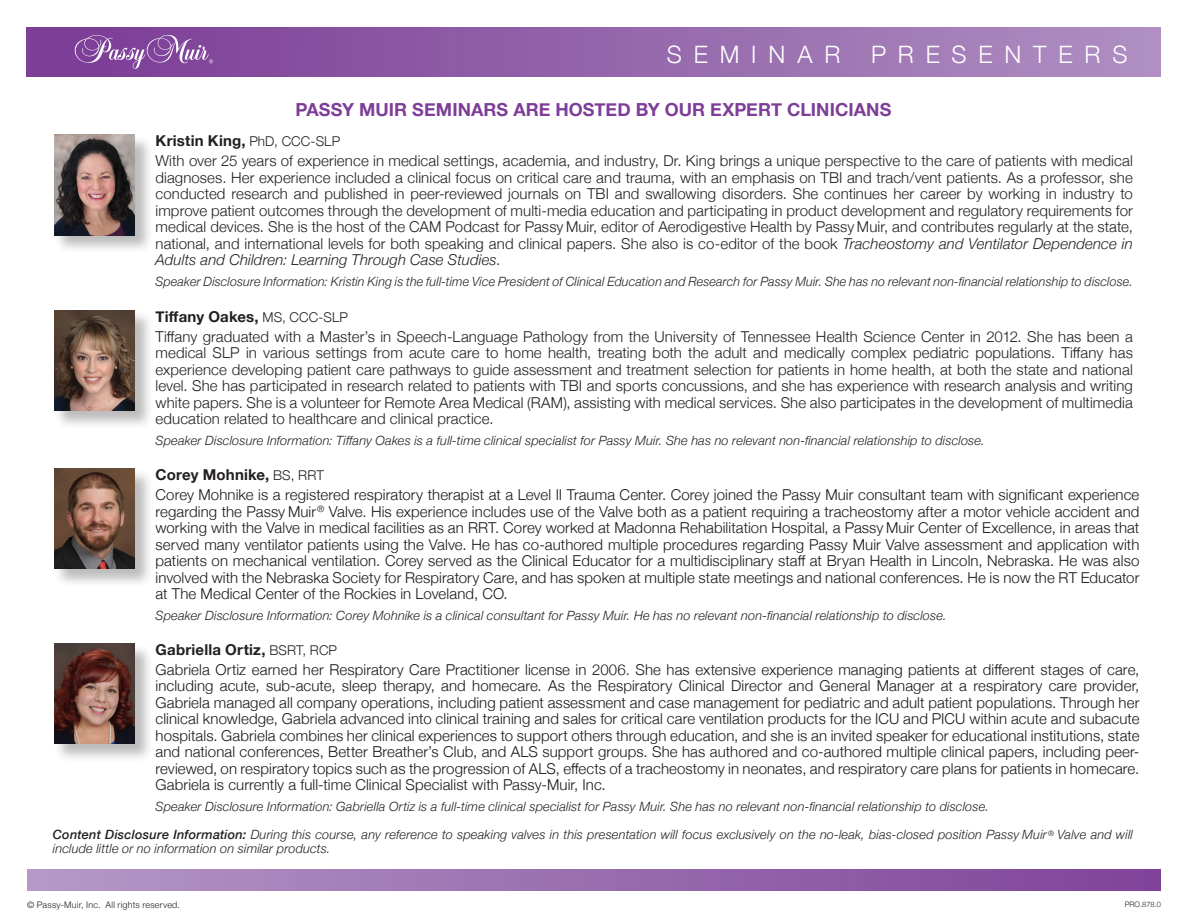
<style>
.page{position:relative;width:1188px;height:918px;background:#fff}
.page>*{position:absolute;margin:0;border:0;box-sizing:border-box;transform-origin:0 0}
.t1{font:300 24px "Helvetica Neue";letter-spacing:.495em;color:#fff}
.t2{font:700 18px "Helvetica Neue";letter-spacing:.005em;color:#7e3e98}
.t3{font:300 15px/16.5px "Helvetica Neue";letter-spacing:.005em;color:#191919;text-align:justify}
.t4{font:300 15px/16.5px "Helvetica Neue";letter-spacing:.01em;color:#231f20;text-align:justify}
.t5{font:700 15px "Helvetica Neue";letter-spacing:.015em;color:#231f20}
.t6{font:italic 300 12.75px/14.2px "Helvetica Neue";letter-spacing:.015em;color:#231f20}
.t7{font:300 9px "Helvetica Neue";letter-spacing:.025em;color:#231f20}
.t8{font:300 7.5px "Helvetica Neue";color:#231f20}
.s1{font-weight:300;font-size:13.5px}
.s2{font-style:italic}
.s3{font-weight:500}
</style>
<div class="page">
<div style="left:27px;top:870px;width:1134px;height:21px;background:linear-gradient(to right,#b598c7,#7e4298)"></div>
<div style="left:54px;top:135px;width:100px;height:120px;background:#231f20;opacity:.3"></div>
<img style="left:54px;top:135px;width:81px;height:100px">
<div style="left:54px;top:310px;width:100px;height:120px;background:#231f20;opacity:.3"></div>
<img style="left:54px;top:310px;width:81px;height:101px">
<div style="left:27px;top:27px;width:1134px;height:50px;background:linear-gradient(to right,#7a3a95,#ae8fc1)"></div>
<svg style="left:75px;top:35px;width:138px;height:34px;background:#925ea8"></svg>
<div style="left:54px;top:643px;width:100px;height:120px;background:#231f20;opacity:.3"></div>
<img style="left:54px;top:643px;width:81px;height:101px">
<div style="left:54px;top:469px;width:100px;height:119px;background:#231f20;opacity:.3"></div>
<img style="left:54px;top:468px;width:81px;height:101px">
<p class="t1" style="left:667px;top:36px;width:175px">SEMINAR</p>
<p class="t1" style="left:871px;top:36px;width:258px">PRESENTERS</p>
<p class="t2" style="left:296px;top:95px;width:597px">PASSY MUIR SEMINARS ARE HOSTED BY OUR EXPERT CLINICIANS</p>
<p class="t5" style="left:156px;top:129px;width:186px">Kristin King, <span class="s1">PhD, CCC-SLP</span></p>
<p class="t4" style="left:156px;top:152px;width:979px">With over 25 years of experience in medical settings, academia, and industry, Dr. King brings a unique perspective to the care of patients with medical diagnoses. Her experience included a clinical focus on critical care and trauma, with an emphasis on TBI and trach/vent patients. As a professor, she conducted research and published in peer-reviewed journals on TBI and swallowing disorders. She continues her career by working in industry to improve patient outcomes through the development of multi-media education and participating in product development and regulatory requirements for medical devices. She is the host of the CAM Podcast for Passy Muir, editor of Aerodigestive Health by Passy Muir, and contributes regularly at the state, national, and international levels for both speaking and clinical papers. She also is co-editor of the book <span class="s2">Tracheostomy and Ventilator Dependence in Adults and Children: Learning Through Case Studies</span>.</p>
<p class="t6" style="left:156px;top:274px;width:979px">Speaker Disclosure Information: Kristin King is the full-time Vice President of Clinical Education and Research for Passy Muir. She has no relevant non-financial relationship to disclose.</p>
<p class="t5" style="left:156px;top:305px;width:194px">Tiffany Oakes, <span class="s1">MS, CCC-SLP</span></p>
<p class="t4" style="left:156px;top:327px;width:979px">Tiffany graduated with a Master’s in Speech-Language Pathology from the University of Tennessee Health Science Center in 2012. She has been a medical SLP in various settings from acute care to home health, treating both the adult and medically complex pediatric populations. Tiffany has experience developing patient care pathways to guide assessment and treatment selection for patients in home health, at both the state and national level. She has participated in research related to patients with TBI and sports concussions, and she has experience with research analysis and writing white papers. She is a volunteer for Remote Area Medical (RAM), assisting with medical services. She also participates in the development of multimedia education related to healthcare and clinical practice.</p>
<p class="t6" style="left:156px;top:433px;width:831px">Speaker Disclosure Information: Tiffany Oakes is a full-time clinical specialist for Passy Muir. She has no relevant non-financial relationship to disclose.</p>
<p class="t5" style="left:156px;top:463px;width:170px">Corey Mohnike, <span class="s1">BS, RRT</span></p>
<p class="t3" style="left:156px;top:485px;width:986px">Corey Mohnike is a registered respiratory therapist at a Level II Trauma Center. Corey joined the Passy Muir consultant team with significant experience regarding the Passy Muir<sup>®</sup> Valve. His experience includes use of the Valve both as a patient requiring a tracheostomy after a motor vehicle accident and working with the Valve in medical facilities as an RRT. Corey worked at Madonna Rehabilitation Hospital, a Passy Muir Center of Excellence, in areas that served many ventilator patients using the Valve. He has co-authored multiple procedures regarding Passy Muir Valve assessment and application with patients on mechanical ventilation. Corey served as the Clinical Educator for a multidisciplinary staff at Bryan Health in Lincoln, Nebraska. He was also involved with the Nebraska Society for Respiratory Care, and has spoken at multiple state meetings and national conferences. He is now the RT Educator at The Medical Center of the Rockies in Loveland, CO.</p>
<p class="t6" style="left:156px;top:608px;width:793px">Speaker Disclosure Information: Corey Mohnike is a clinical consultant for Passy Muir. He has no relevant non-financial relationship to disclose.</p>
<p class="t5" style="left:156px;top:638px;width:183px">Gabriella Ortiz, <span class="s1">BSRT, RCP</span></p>
<p class="t3" style="left:156px;top:660px;width:986px">Gabriela Ortiz earned her Respiratory Care Practitioner license in 2006. She has extensive experience managing patients at different stages of care, including acute, sub-acute, sleep therapy, and homecare. As the Respiratory Clinical Director and General Manager at a respiratory care provider, Gabriela managed all company operations, including patient assessment and case management for pediatric and adult patient populations. Through her clinical knowledge, Gabriela advanced into clinical training and sales for critical care ventilation products for the ICU and PICU within acute and subacute hospitals. Gabriela combines her clinical experiences to support others through education, and she is an invited speaker for educational institutions, state and national conferences, Better Breather’s Club, and ALS support groups. She has authored and co-authored multiple clinical papers, including peer&shy;reviewed, on respiratory topics such as the progression of ALS, effects of a tracheostomy in neonates, and respiratory care plans for patients in homecare.<br>Gabriela is currently a full-time Clinical Specialist with Passy-Muir, Inc.</p>
<p class="t6" style="left:156px;top:799px;width:835px">Speaker Disclosure Information: Gabriella Ortiz is a full-time clinical specialist for Passy Muir. She has no relevant non-financial relationship to disclose.</p>
<p class="t6" style="left:53px;top:827px;width:1081px"><span class="s3">Content Disclosure Information:</span> During this course, any reference to speaking valves in this presentation will focus exclusively on the no-leak, bias-closed position Passy Muir <sup>®</sup> Valve and will include little or no information on similar products.</p>
<p class="t7" style="left:27px;top:898px;width:154px">© Passy-Muir, Inc. All rights reserved.</p>
<p class="t8" style="left:1125px;top:899px;width:38px">PRO.878.0</p>
</div>
